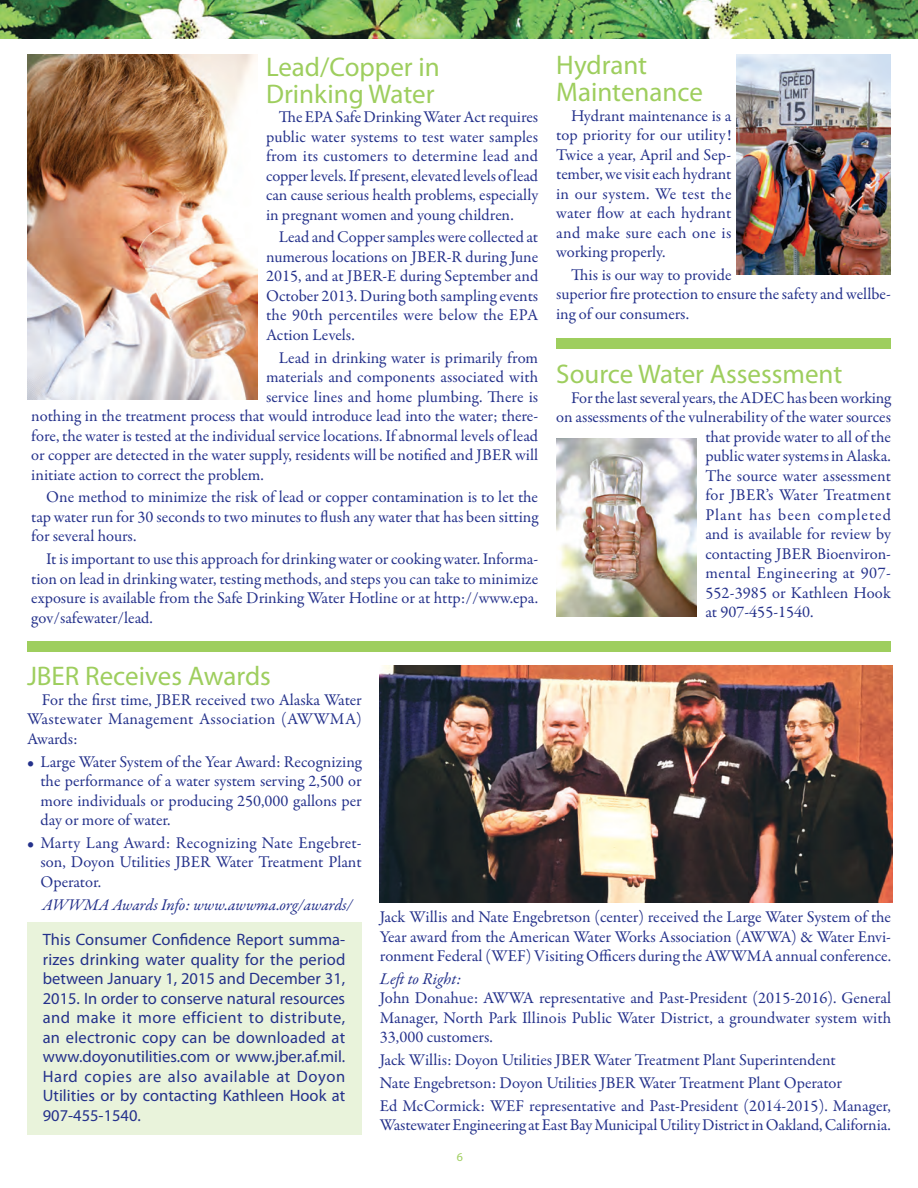
<style>
.page{position:relative;width:918px;height:1188px;background:#fff}
.page>*{position:absolute;margin:0;border:0;box-sizing:border-box;transform-origin:0 0}
.Subhead_1{font:27px/27px "Myriad Pro";color:#9ece5e}
.Body_text{font:16.5px/19.5px "Garamond Premr Pro";color:#24318b;text-align:justify}
.Body_text_san_serif{font:16.5px/19.5px "Myriad Pro";letter-spacing:.005em;color:#24318b;text-align:justify}
.Body_text-2{font:italic 16.5px "Garamond Premr Pro";color:#24318b}
.Body_text-3{font:16.5px "Garamond Premr Pro";letter-spacing:.02em;color:#24318b}
.Body_text-4{font:16.5px "Garamond Premr Pro";letter-spacing:.055em;color:#24318b}
.Body_text_san_serif-2{font:12px "Myriad Pro";color:#9ece5e}
</style>
<div class="page">
<div style="left:27px;top:922px;width:335px;height:213px;background:#e9f3db"></div>
<img style="left:0;top:0;width:918px;height:39px">
<img style="left:737px;top:54px;width:154px;height:220px">
<div style="left:556px;top:338px;width:335px;height:11px;background:#9ece5e"></div>
<div style="left:27px;top:642px;width:864px;height:10px;background:#9ece5e"></div>
<img style="left:556px;top:438px;width:141px;height:178px">
<img style="left:27px;top:54px;width:230px;height:346px">
<img style="left:380px;top:665px;width:513px;height:238px">
<p class="Subhead_1" style="left:556px;top:51px;width:148px">Hydrant<br>Maintenance</p>
<p class="Body_text" style="left:556px;top:106px;width:177px;text-indent:15px">Hydrant maintenance is a top priority for our utility!<br>Twice a year, April and Sep&shy;tember, we visit each hydrant in our system. We test the water flow at each hydrant and make sure each one is working properly.</p>
<p class="Body_text" style="left:556px;top:265px;width:336px;text-align:left;text-indent:15px">This is our way to provide<br>superior fire protection to ensure the safety and wellbe&shy;ing of our consumers.</p>
<p class="Subhead_1" style="left:266px;top:53px;width:175px">Lead/Copper in<br>Drinking Water</p>
<p class="Body_text" style="left:266px;top:108px;width:274px;text-indent:13px">The EPA Safe Drinking Water Act requires public water systems to test water samples from its customers to determine lead and copper levels. If present, elevated levels of lead can cause serious health problems, especially in pregnant women and young children.</p>
<p class="Body_text" style="left:266px;top:228px;width:274px;text-indent:13px">Lead and Copper samples were collected at numerous locations on JBER-R during June 2015, and at JBER-E during September and October 2013. During both sampling events the 90th percentiles were below the EPA Action Levels.</p>
<p class="Body_text" style="left:279px;top:348px;width:261px">Lead in drinking water is primarily from</p>
<p class="Body_text" style="left:266px;top:368px;width:274px">materials and components associated with</p>
<p class="Body_text" style="left:266px;top:387px;width:274px">service lines and home plumbing. There is</p>
<p class="Body_text" style="left:31px;top:407px;width:508px">nothing in the treatment process that would introduce lead into the water; there-</p>
<p class="Body_text" style="left:31px;top:426px;width:508px">fore, the water is tested at the individual service locations. If abnormal levels of lead</p>
<p class="Body_text" style="left:31px;top:446px;width:508px">or copper are detected in the water supply, residents will be notified and JBER will</p>
<p class="Body_text" style="left:31px;top:465px;width:234px">initiate action to correct the problem.</p>
<p class="Body_text" style="left:31px;top:488px;width:508px;text-indent:15px">One method to minimize the risk of lead or copper contamination is to let the tap water run for 30 seconds to two minutes to flush any water that has been sitting for several hours.</p>
<p class="Body_text" style="left:31px;top:550px;width:508px;text-indent:15px">It is important to use this approach for drinking water or cooking water. Informa&shy;tion on lead in drinking water, testing methods, and steps you can take to minimize exposure is available from the Safe Drinking Water Hotline or at http://www.epa. gov/safewater/lead.</p>
<p class="Subhead_1" style="left:27px;top:662px;width:245px">JBER Receives Awards</p>
<p class="Body_text" style="left:27px;top:690px;width:336px;text-indent:15px">For the first time, JBER received two Alaska Water Wastewater Management Association (AWWMA)<br>Awards:</p>
<p class="Body_text" style="left:40px;top:752px;width:323px;text-indent:-14px">• Large Water System of the Year Award: Recognizing the performance of a water system serving 2,500 or more individuals or producing 250,000 gallons per day or more of water.</p>
<p class="Body_text" style="left:40px;top:833px;width:323px;text-indent:-13px">• Marty Lang Award: Recognizing Nate Engebret&shy;son, Doyon Utilities JBER Water Treatment Plant Operator.</p>
<p class="Body_text-2" style="left:42px;top:894px;width:312px">AWWMA Awards Info: www.awwma.org/awards/</p>
<p class="Subhead_1" style="left:556px;top:360px;width:288px">Source Water Assessment</p>
<p class="Body_text" style="left:571px;top:388px;width:321px">For the last several years, the ADEC has been working</p>
<p class="Body_text" style="left:556px;top:408px;width:336px">on assessments of the vulnerability of the water sources</p>
<p class="Body_text" style="left:705px;top:427px;width:187px">that provide water to all of the</p>
<p class="Body_text" style="left:705px;top:447px;width:187px">public water systems in Alaska.</p>
<p class="Body_text" style="left:705px;top:466px;width:187px">The source water assessment</p>
<p class="Body_text" style="left:705px;top:486px;width:187px">for JBER’s Water Treatment</p>
<p class="Body_text-4" style="left:705px;top:505px;width:187px">Plant has been completed</p>
<p class="Body_text" style="left:705px;top:525px;width:187px">and is available for review by</p>
<p class="Body_text" style="left:705px;top:544px;width:187px">contacting JBER Bioenviron-</p>
<p class="Body_text-3" style="left:705px;top:563px;width:187px">mental Engineering at 907-</p>
<p class="Body_text" style="left:705px;top:583px;width:187px">552-3985 or Kathleen Hook</p>
<p class="Body_text" style="left:705px;top:603px;width:110px">at 907-455-1540.</p>
<p class="Body_text" style="left:380px;top:908px;width:513px">Jack Willis and Nate Engebretson (center) received the Large Water System of the Year award from the American Water Works Association (AWWA) &amp; Water Envi&shy;ronment Federal (WEF) Visiting Officers during the AWWMA annual conference.</p>
<p class="Body_text-2" style="left:380px;top:968px;width:83px">Left to Right:</p>
<p class="Body_text" style="left:380px;top:989px;width:513px">John Donahue: AWWA representative and Past-President (2015-2016). General Manager, North Park Illinois Public Water District, a groundwater system with 33,000 customers.</p>
<p class="Body_text" style="left:380px;top:1051px;width:457px">Jack Willis: Doyon Utilities JBER Water Treatment Plant Superintendent</p>
<p class="Body_text" style="left:380px;top:1073px;width:464px">Nate Engebretson: Doyon Utilities JBER Water Treatment Plant Operator</p>
<p class="Body_text" style="left:380px;top:1096px;width:512px">Ed McCormick: WEF representative and Past-President (2014-2015). Manager,<br>Wastewater Engineering at East Bay Municipal Utility District in Oakland, California.</p>
<p class="Body_text_san_serif-2" style="left:457px;top:1150px;width:8px">6</p>
<p class="Body_text_san_serif" style="left:43px;top:930px;width:304px">This Consumer Confidence Report summa&shy;rizes drinking water quality for the period between January 1, 2015 and December 31, 2015. In order to conserve natural resources and make it more efficient to distribute, an electronic copy can be downloaded at www.doyonutilities.com or www.jber.af.mil.<br>Hard copies are also available at Doyon Utilities or by contacting Kathleen Hook at 907-455-1540.</p>
</div>
